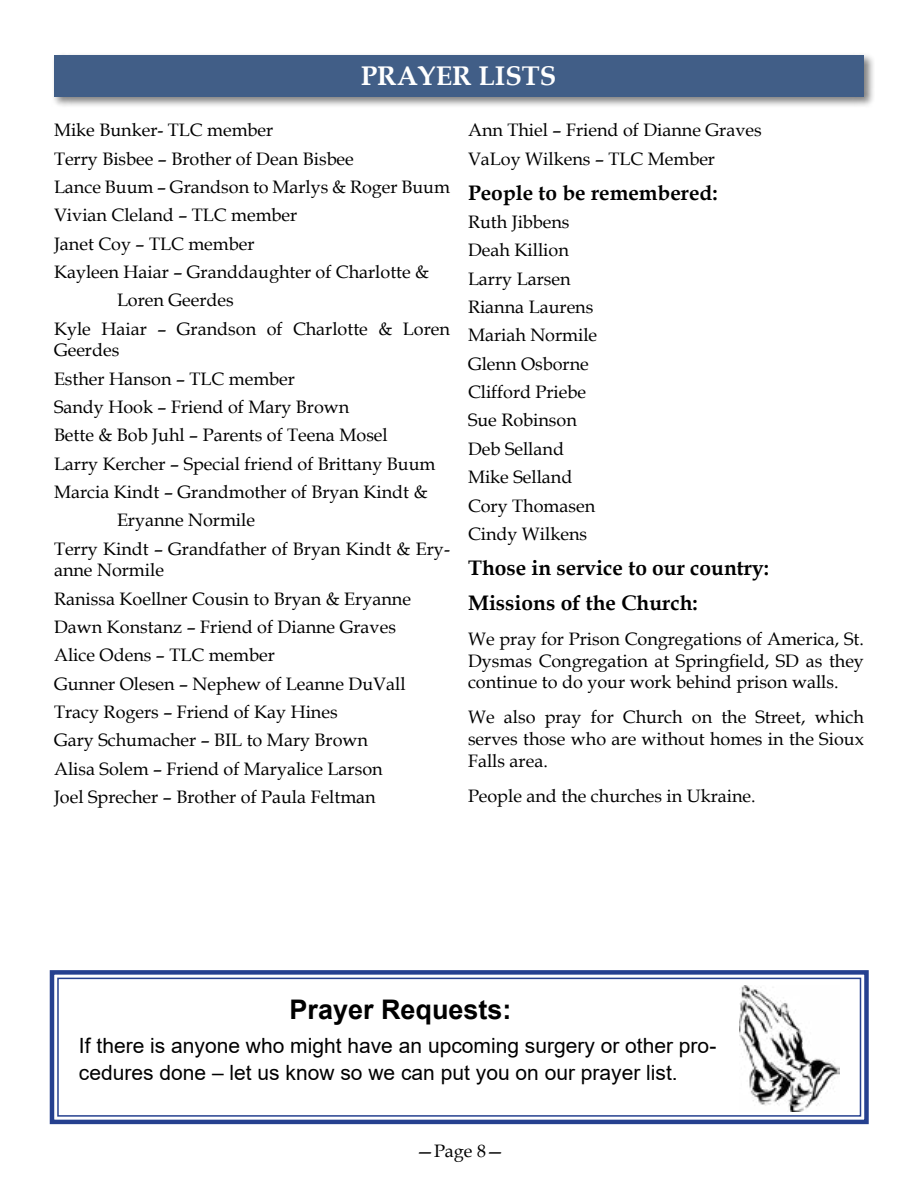
<style>
.page{position:relative;width:918px;height:1188px;background:#fff}
.page>*{position:absolute;margin:0;border:0;box-sizing:border-box;transform-origin:0 0}
.t1{font:700 27px "Arial";color:#000}
.t2{font:700 27px "Book Antiqua";color:#fff}
.t3{font:21px/27px "Arial";color:#000}
.t4{font:700 21px/35.1px "Book Antiqua";color:#000}
.t5{font:18px/28.3px "Book Antiqua";color:#000}
</style>
<div class="page">
<div style="left:51px;top:52px;width:824px;height:56px;background:#000;opacity:.5"></div>
<div style="left:54px;top:55px;width:810px;height:42px;background:#415e87"></div>
<svg style="left:49px;top:970px;width:820px;height:155px"></svg>
<div style="left:57px;top:978px;width:804px;height:139px;border:2px solid #25408f"></div>
<img style="left:739px;top:985px;width:100px;height:126px">
<h1 class="t2" style="left:361px;top:58px;width:197px">PRAYER LISTS</h1>
<p class="t5" style="left:54px;top:116px;width:221px">Mike Bunker- TLC member</p>
<p class="t5" style="left:54px;top:144px;width:301px">Terry Bisbee – Brother of Dean Bisbee</p>
<p class="t5" style="left:54px;top:172px;width:398px">Lance Buum – Grandson to Marlys &amp; Roger Buum</p>
<p class="t5" style="left:54px;top:201px;width:245px">Vivian Cleland – TLC member</p>
<p class="t5" style="left:54px;top:229px;width:202px">Janet Coy – TLC member</p>
<p class="t5" style="left:54px;top:257px;width:377px">Kayleen Haiar – Granddaughter of Charlotte &amp;</p>
<p class="t5" style="left:117px;top:286px;width:118px">Loren Geerdes</p>
<p class="t5" style="left:54px;top:314px;width:397px">Kyle Haiar – Grandson of Charlotte &amp; Loren</p>
<p class="t5" style="left:54px;top:336px;width:67px">Geerdes</p>
<p class="t5" style="left:54px;top:364px;width:242px">Esther Hanson – TLC member</p>
<p class="t5" style="left:54px;top:392px;width:297px">Sandy Hook – Friend of Mary Brown</p>
<p class="t5" style="left:54px;top:421px;width:335px">Bette &amp; Bob Juhl – Parents of Teena Mosel</p>
<p class="t5" style="left:54px;top:449px;width:383px">Larry Kercher – Special friend of Brittany Buum</p>
<p class="t5" style="left:54px;top:477px;width:375px">Marcia Kindt – Grandmother of Bryan Kindt &amp;</p>
<p class="t5" style="left:117px;top:506px;width:140px">Eryanne Normile</p>
<p class="t5" style="left:54px;top:534px;width:398px">Terry Kindt – Grandfather of Bryan Kindt &amp; Ery-</p>
<p class="t5" style="left:54px;top:556px;width:358px">anne Normile<br>Ranissa Koellner Cousin to Bryan &amp; Eryanne Dawn Konstanz – Friend of Dianne Graves Alice Odens – TLC member<br>Gunner Olesen – Nephew of Leanne DuVall Tracy Rogers – Friend of Kay Hines<br>Gary Schumacher – BIL to Mary Brown Alisa Solem – Friend of Maryalice Larson Joel Sprecher – Brother of Paula Feltman</p>
<p class="t5" style="left:468px;top:116px;width:295px">Ann Thiel – Friend of Dianne Graves<br>VaLoy Wilkens – TLC Member</p>
<p class="t4" style="left:468px;top:175px;width:251px">People to be remembered:</p>
<p class="t5" style="left:468px;top:207px;width:131px">Ruth Jibbens<br>Deah Killion<br>Larry Larsen<br>Rianna Laurens<br>Mariah Normile<br>Glenn Osborne<br>Clifford Priebe<br>Sue Robinson<br>Deb Selland<br>Mike Selland<br>Cory Thomasen<br>Cindy Wilkens</p>
<p class="t4" style="left:468px;top:550px;width:302px">Those in service to our country:<br>Missions of the Church:</p>
<p class="t5" style="left:468px;top:628px;width:398px;line-height:21.6px;text-align:justify">We pray for Prison Congregations of America, St.<br>Dysmas Congregation at Springfield, SD as they continue to do your work behind prison walls.</p>
<p class="t5" style="left:468px;top:706px;width:397px;line-height:21.6px;text-align:justify">We also pray for Church on the Street, which serves those who are without homes in the Sioux Falls area.</p>
<p class="t5" style="left:468px;top:781px;width:289px">People and the churches in Ukraine.</p>
<h1 class="t1" style="left:290px;top:991px;width:224px">Prayer Requests:</h1>
<p class="t3" style="left:79px;top:1032px;width:639px">If there is anyone who might have an upcoming surgery or other pro&shy;cedures done – let us know so we can put you on our prayer list.</p>
<p class="t5" style="left:416px;top:1136px;width:90px">—Page 8—</p>
</div>
